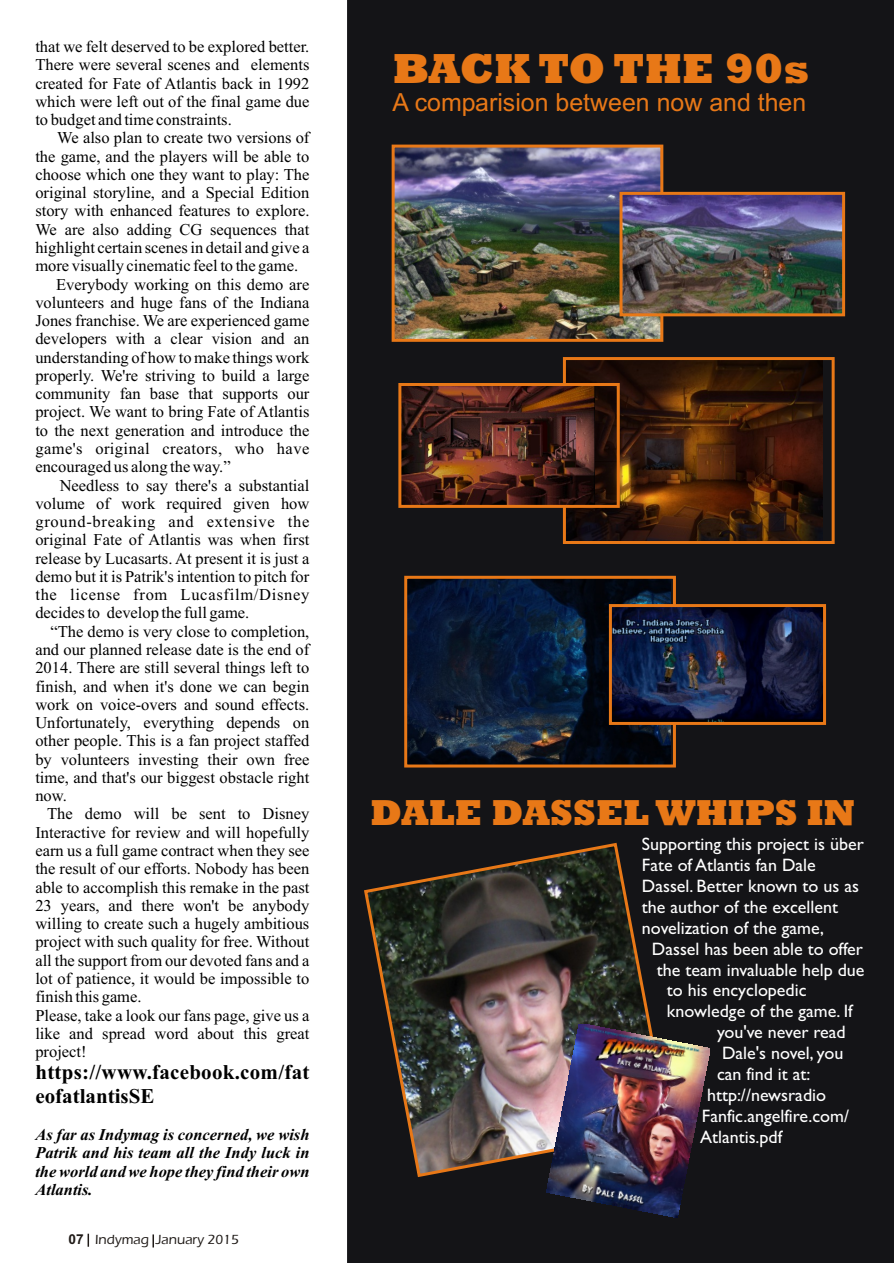
<style>
.page{position:relative;width:894px;height:1263px;background:#fff}
.page>*{position:absolute;margin:0;border:0;box-sizing:border-box;transform-origin:0 0}
.t1{font:800 42.6px "Rockwell";color:#e87817}
.t2{font:800 36.6px "Rockwell";color:#e87817}
.t3{font:24.9px "Arial";color:#e87817}
.t4{font:700 21px/23.2px "Times New Roman";letter-spacing:.01em;color:#000}
.t5{font:18px "Gill Sans";color:#fff}
.t6{font:16.5px/18.3px "Times New Roman";color:#000;text-align:justify}
.t7{font:italic 700 16.5px/18.3px "Times New Roman";color:#000;text-align:justify}
.t8{font:16.5px "Times New Roman";letter-spacing:.045em;color:#000}
.t9{font:16.5px "Times New Roman";letter-spacing:.025em;color:#000}
.t10{font:13.65px "Eras Medium ITC";color:#1f1a17}
.s1{font-family:"Arial";font-weight:700}
</style>
<div class="page">
<div style="left:347px;top:0;width:547px;height:1263px;background:#141417"></div>
<img style="left:362px;top:841px;width:310px;height:338px">
<img style="left:396px;top:149px;width:263px;height:189px">
<img style="left:567px;top:361px;width:256px;height:179px">
<img style="left:408px;top:580px;width:262px;height:184px">
<div style="left:563px;top:357px;width:272px;height:187px;border:3px solid #e87817"></div>
<div style="left:392px;top:145px;width:271px;height:197px;border:3px solid #e87817"></div>
<div style="left:404px;top:576px;width:272px;height:192px;border:3px solid #e87817"></div>
<img style="left:402px;top:387px;width:193px;height:117px">
<div style="left:398px;top:383px;width:222px;height:125px;border:3px solid #e87817"></div>
<img style="left:624px;top:196px;width:217px;height:116px">
<div style="left:620px;top:192px;width:225px;height:124px;border:3px solid #e87817"></div>
<img style="left:613px;top:608px;width:209px;height:113px">
<div style="left:609px;top:604px;width:217px;height:121px;border:3px solid #e87817"></div>
<svg style="left:88px;top:1234px;width:1px;height:13px"></svg>
<svg style="left:153px;top:1234px;width:1px;height:14px"></svg>
<img style="left:547px;top:1024px;width:163px;height:194px">
<p class="t6" style="left:35px;top:39px;width:276px">that we felt deserved to be explored better.<br>There were several scenes and elements created for Fate of Atlantis back in 1992 which were left out of the final game due to budget and time constraints.</p>
<p class="t6" style="left:57px;top:130px;width:254px">We also plan to create two versions of</p>
<p class="t6" style="left:35px;top:149px;width:276px">the game, and the players will be able to</p>
<p class="t6" style="left:35px;top:167px;width:276px">choose which one they want to play: The</p>
<p class="t6" style="left:35px;top:185px;width:276px">original storyline, and a Special Edition</p>
<p class="t6" style="left:35px;top:203px;width:276px">story with enhanced features to explore.</p>
<p class="t6" style="left:35px;top:222px;width:276px">We are also adding CG sequences that</p>
<p class="t6" style="left:35px;top:240px;width:276px">highlight certain scenes in detail and give a</p>
<p class="t6" style="left:35px;top:258px;width:264px">more visually cinematic feel to the game.</p>
<p class="t6" style="left:56px;top:276px;width:255px">Everybody working on this demo are</p>
<p class="t6" style="left:35px;top:295px;width:276px">volunteers and huge fans of the Indiana</p>
<p class="t6" style="left:35px;top:313px;width:276px">Jones franchise. We are experienced game</p>
<p class="t6" style="left:35px;top:331px;width:276px">developers with a clear vision and an</p>
<p class="t6" style="left:35px;top:350px;width:276px">understanding of how to make things work</p>
<p class="t6" style="left:35px;top:368px;width:276px">properly. We're striving to build a large</p>
<p class="t6" style="left:35px;top:386px;width:276px">community fan base that supports our</p>
<p class="t6" style="left:35px;top:404px;width:276px">project. We want to bring Fate of Atlantis</p>
<p class="t6" style="left:35px;top:423px;width:276px">to the next generation and introduce the</p>
<p class="t9" style="left:35px;top:443px;width:275px">game's original creators, who have</p>
<p class="t6" style="left:35px;top:459px;width:197px">encouraged us along the way.”</p>
<p class="t6" style="left:60px;top:477px;width:251px">Needless to say there's a substantial</p>
<p class="t6" style="left:35px;top:496px;width:276px">volume of work required given how</p>
<p class="t8" style="left:35px;top:516px;width:275px">ground-breaking and extensive the</p>
<p class="t6" style="left:35px;top:532px;width:276px">original Fate of Atlantis was when first</p>
<p class="t6" style="left:35px;top:551px;width:276px">release by Lucasarts. At present it is just a</p>
<p class="t6" style="left:35px;top:569px;width:275px">demo but it is Patrik's intention to pitch for</p>
<p class="t8" style="left:35px;top:589px;width:276px">the license from Lucasfilm/Disney</p>
<p class="t6" style="left:35px;top:605px;width:215px">decides to develop the full game.</p>
<p class="t6" style="left:51px;top:624px;width:260px">“The demo is very close to completion,</p>
<p class="t6" style="left:35px;top:642px;width:275px">and our planned release date is the end of</p>
<p class="t6" style="left:35px;top:660px;width:275px">2014. There are still several things left to</p>
<p class="t6" style="left:35px;top:678px;width:275px">finish, and when it's done we can begin</p>
<p class="t6" style="left:35px;top:697px;width:276px">work on voice-overs and sound effects.</p>
<p class="t6" style="left:35px;top:715px;width:275px">Unfortunately, everything depends on</p>
<p class="t6" style="left:35px;top:733px;width:276px">other people. This is a fan project staffed</p>
<p class="t6" style="left:35px;top:752px;width:275px">by volunteers investing their own free</p>
<p class="t6" style="left:35px;top:770px;width:275px">time, and that's our biggest obstacle right</p>
<p class="t6" style="left:35px;top:788px;width:33px">now.</p>
<p class="t6" style="left:47px;top:806px;width:264px">The demo will be sent to Disney</p>
<p class="t6" style="left:35px;top:825px;width:275px">Interactive for review and will hopefully</p>
<p class="t6" style="left:35px;top:843px;width:275px">earn us a full game contract when they see</p>
<p class="t6" style="left:35px;top:861px;width:275px">the result of our efforts. Nobody has been</p>
<p class="t6" style="left:35px;top:879px;width:275px">able to accomplish this remake in the past</p>
<p class="t6" style="left:35px;top:898px;width:275px">23 years, and there won't be anybody</p>
<p class="t6" style="left:35px;top:916px;width:275px">willing to create such a hugely ambitious</p>
<p class="t6" style="left:35px;top:934px;width:276px">project with such quality for free. Without</p>
<p class="t6" style="left:35px;top:953px;width:275px">all the support from our devoted fans and a</p>
<p class="t6" style="left:35px;top:971px;width:275px">lot of patience, it would be impossible to</p>
<p class="t6" style="left:35px;top:989px;width:108px">finish this game.</p>
<p class="t6" style="left:35px;top:1007px;width:275px">Please, take a look our fans page, give us a</p>
<p class="t6" style="left:35px;top:1026px;width:275px">like and spread word about this great</p>
<p class="t6" style="left:35px;top:1044px;width:53px">project!</p>
<p class="t4" style="left:35px;top:1063px;width:276px">https://www.facebook.com/fat eofatlantisSE</p>
<p class="t7" style="left:35px;top:1127px;width:276px">As far as Indymag is concerned, we wish Patrik and his team all the Indy luck in the world and we hope they find their own Atlantis.</p>
<p class="t10" style="left:69px;top:1235px;width:172px"><span class="s1">07</span> Indymag January 2015</p>
<h1 class="t1" style="left:393px;top:54px;width:418px">BACK TO THE 90s</h1>
<h3 class="t3" style="left:393px;top:93px;width:415px">A comparision between now and then</h3>
<h2 class="t2" style="left:370px;top:800px;width:486px">DALE DASSEL WHIPS IN</h2>
<p class="t5" style="left:642px;top:838px;width:223px">Supporting this project is über</p>
<p class="t5" style="left:642px;top:859px;width:175px">Fate of Atlantis fan Dale</p>
<p class="t5" style="left:642px;top:880px;width:219px">Dassel. Better known to us as</p>
<p class="t5" style="left:642px;top:900px;width:198px">the author of the excellent</p>
<p class="t5" style="left:642px;top:921px;width:184px">novelization of the game,</p>
<p class="t5" style="left:652px;top:942px;width:213px">Dassel has been able to offer</p>
<p class="t5" style="left:657px;top:963px;width:209px">the team invaluable help due</p>
<p class="t5" style="left:667px;top:984px;width:141px">to his encyclopedic</p>
<p class="t5" style="left:667px;top:1005px;width:187px">knowledge of the game. If</p>
<p class="t5" style="left:717px;top:1026px;width:130px">you've never read</p>
<p class="t5" style="left:722px;top:1047px;width:123px">Dale's novel, you</p>
<p class="t5" style="left:717px;top:1067px;width:95px">can find it at:</p>
<p class="t5" style="left:707px;top:1088px;width:121px">http://newsradio</p>
<p class="t5" style="left:702px;top:1109px;width:149px">Fanfic.angelfire.com/</p>
<p class="t5" style="left:700px;top:1130px;width:84px">Atlantis.pdf</p>
</div>
